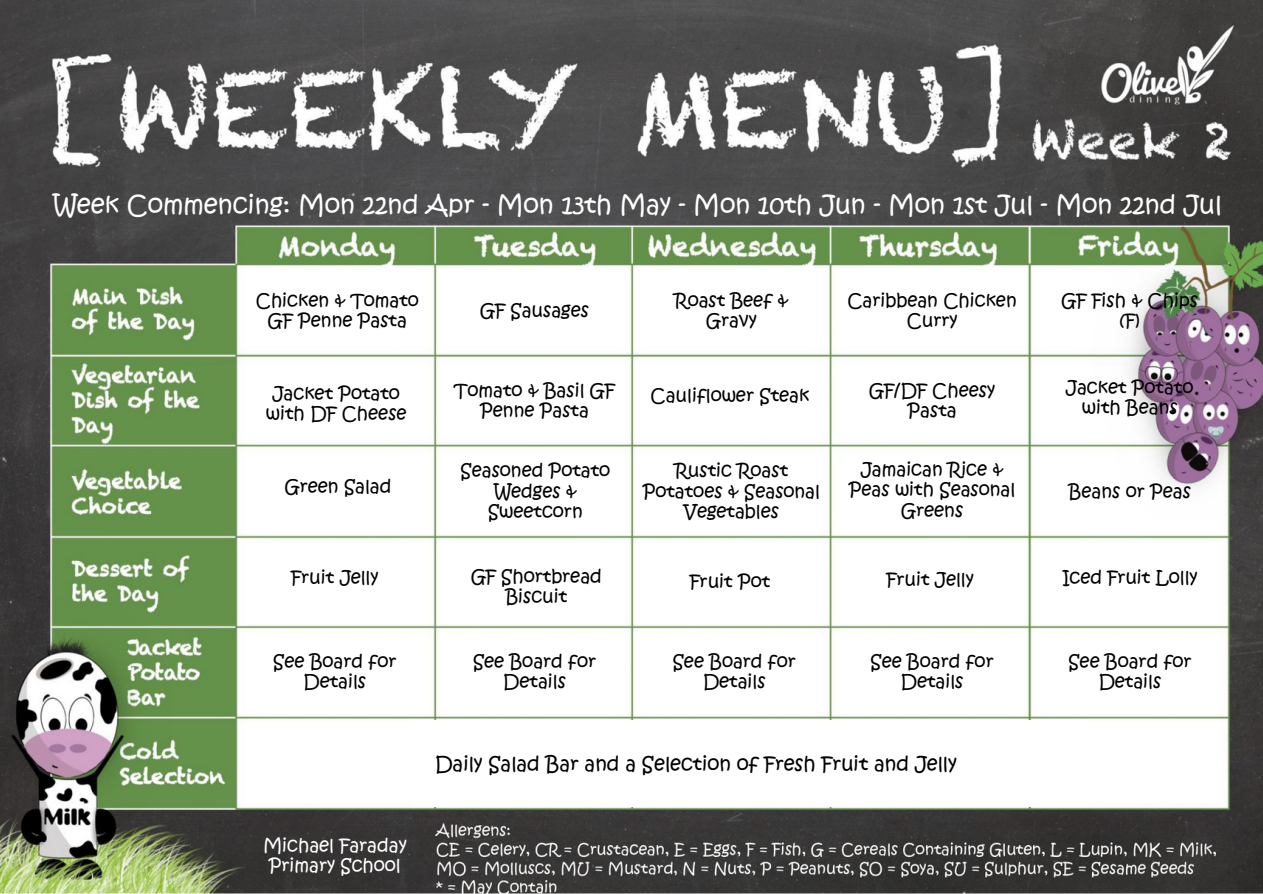
<style>
.page{position:relative;width:1263px;height:894px;background:#fff}
.page>*{position:absolute;margin:0;border:0;box-sizing:border-box;transform-origin:0 0}
.t1{font:25.05px "Kristen ITC";color:#fff}
.t2{font:19.5px "Kristen ITC";color:#000}
.t3{font:18px/20.2px "Kristen ITC";color:#000;text-align:center}
.t4{font:18px/20.2px "Kristen ITC";color:#fff;text-align:center}
</style>
<div class="page">
<img style="left:0;top:0;width:1263px;height:893px">
<img style="left:414px;top:719px;width:673px;height:87px">
<p class="t1" style="left:53px;top:188px;width:1170px">Week Commencing: Mon 22nd Apr - Mon 13th May - Mon 10th Jun - Mon 1st Jul - Mon 22nd Jul</p>
<h1 class="t3" style="left:256px;top:290px;width:165px">Chicken &amp; Tomato<br>GF Penne Pasta</h1>
<p class="t3" style="left:480px;top:300px;width:110px">GF Sausages</p>
<p class="t3" style="left:674px;top:290px;width:115px">Roast Beef &amp;<br>Gravy</p>
<p class="t3" style="left:847px;top:290px;width:171px">Caribbean Chicken<br>Curry</p>
<p class="t3" style="left:1061px;top:290px;width:138px">GF Fish &amp; Chips</p>
<p class="t3" style="left:1120px;top:310px;width:22px">(F)</p>
<p class="t3" style="left:266px;top:383px;width:142px">Jacket Potato with DF Cheese</p>
<p class="t3" style="left:454px;top:380px;width:162px">Tomato &amp; Basil GF<br>Penne Pasta</p>
<p class="t3" style="left:651px;top:385px;width:160px">Cauliflower Steak</p>
<p class="t3" style="left:869px;top:380px;width:127px">GF/DF Cheesy<br>Pasta</p>
<p class="t3" style="left:1066px;top:377px;width:129px">Jacket Potato with Beans</p>
<p class="t3" style="left:285px;top:476px;width:108px">Green Salad</p>
<p class="t3" style="left:460px;top:461px;width:151px">Seasoned Potato<br>Wedges &amp;<br>Sweetcorn</p>
<p class="t3" style="left:643px;top:461px;width:179px">Rustic Roast<br>Potatoes &amp; Seasonal<br>Vegetables</p>
<p class="t3" style="left:849px;top:459px;width:168px">Jamaican Rice &amp;<br>Peas with Seasonal<br>Greens</p>
<p class="t3" style="left:1069px;top:481px;width:124px">Beans or Peas</p>
<p class="t3" style="left:291px;top:567px;width:89px">Fruit Jelly</p>
<p class="t3" style="left:471px;top:566px;width:132px">GF Shortbread<br>Biscuit</p>
<p class="t3" style="left:690px;top:571px;width:82px">Fruit Pot</p>
<p class="t3" style="left:887px;top:569px;width:89px">Fruit Jelly</p>
<p class="t3" style="left:1062px;top:567px;width:137px">Iced Fruit Lolly</p>
<p class="t3" style="left:273px;top:651px;width:125px">See Board for<br>Details</p>
<p class="t3" style="left:473px;top:651px;width:125px">See Board for<br>Details</p>
<p class="t3" style="left:673px;top:651px;width:125px">See Board for<br>Details</p>
<p class="t3" style="left:871px;top:651px;width:125px">See Board for<br>Details</p>
<p class="t3" style="left:1068px;top:651px;width:125px">See Board for<br>Details</p>
<p class="t4" style="left:263px;top:835px;width:145px">Michael Faraday<br>Primary School</p>
<p class="t2" style="left:435px;top:751px;width:523px">Daily Salad Bar and a Selection of Fresh Fruit and Jelly</p>
</div>
